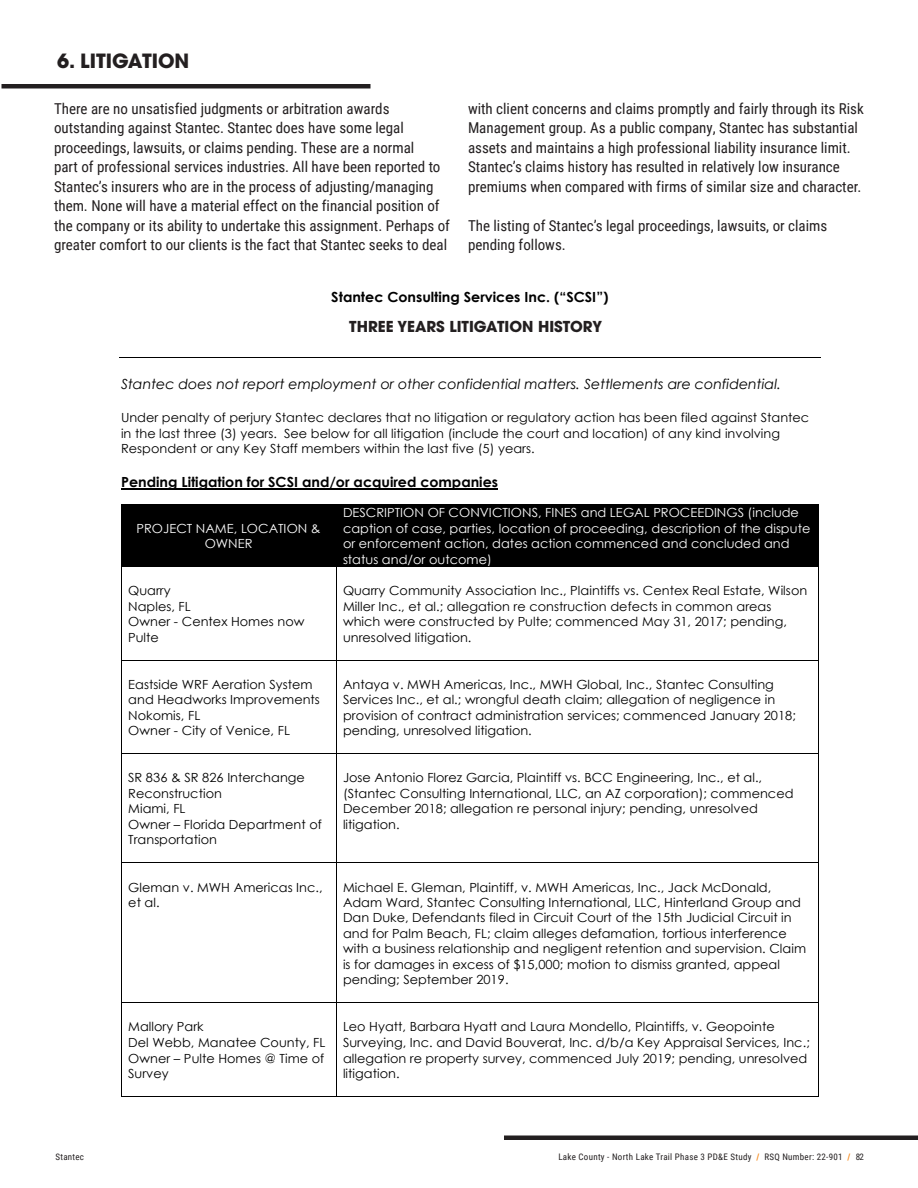
<style>
.page{position:relative;width:918px;height:1188px;background:#fff}
.page>*{position:absolute;margin:0;border:0;box-sizing:border-box;transform-origin:0 0}
.Body_Copy{font:700 19.5px "ITC Avant Garde Pro";color:#231f20}
.H2_-_Black{font:15px/19.5px "Roboto Condensed";color:#231f20}
.body{font:15px/19.5px "Roboto Condensed";color:#231f20}
.Body_Copy-2{font:700 15px "ITC Avant Garde Pro";color:#231f20}
.t1{font:700 13.95px "Century Gothic";color:#000}
.t2{font:italic 13.95px "Century Gothic";color:#000}
.t3{font:12.6px/15.5px "Century Gothic";color:#000}
.t4{font:12.6px/15.5px "Century Gothic";letter-spacing:.005em;color:#fff;text-align:center}
.t5{font:9px "Roboto Condensed";letter-spacing:.03em;color:#231f20}
.s1{font-weight:700;color:#f68b1f}
</style>
<div class="page">
<hr style="left:504px;top:1136px;width:414px;height:4px;background:#231f20">
<hr style="left:119px;top:357px;width:702px;height:1px;background:#000">
<hr style="left:121px;top:488px;width:377px;height:1px;background:#000">
<div style="left:122px;top:504px;width:214px;height:62px;background:#000"></div>
<div style="left:337px;top:504px;width:481px;height:62px;background:#000"></div>
<hr style="left:121px;top:504px;width:1px;height:62px;background:#000">
<hr style="left:336px;top:504px;width:1px;height:62px;background:#000">
<hr style="left:818px;top:504px;width:1px;height:62px;background:#000">
<hr style="left:122px;top:566px;width:214px;height:1px;background:#000">
<hr style="left:337px;top:566px;width:481px;height:1px;background:#000">
<hr style="left:121px;top:567px;width:1px;height:93px;background:#000">
<hr style="left:336px;top:567px;width:1px;height:93px;background:#000">
<hr style="left:818px;top:567px;width:1px;height:93px;background:#000">
<hr style="left:122px;top:660px;width:214px;height:1px;background:#000">
<hr style="left:337px;top:660px;width:481px;height:1px;background:#000">
<hr style="left:121px;top:661px;width:1px;height:93px;background:#000">
<hr style="left:336px;top:661px;width:1px;height:93px;background:#000">
<hr style="left:818px;top:661px;width:1px;height:93px;background:#000">
<hr style="left:122px;top:754px;width:214px;height:1px;background:#000">
<hr style="left:337px;top:754px;width:481px;height:1px;background:#000">
<hr style="left:121px;top:754px;width:1px;height:109px;background:#000">
<hr style="left:336px;top:754px;width:1px;height:109px;background:#000">
<hr style="left:818px;top:754px;width:1px;height:109px;background:#000">
<hr style="left:122px;top:863px;width:214px;height:1px;background:#000">
<hr style="left:337px;top:863px;width:481px;height:1px;background:#000">
<hr style="left:121px;top:863px;width:1px;height:140px;background:#000">
<hr style="left:336px;top:863px;width:1px;height:140px;background:#000">
<hr style="left:818px;top:863px;width:1px;height:140px;background:#000">
<hr style="left:122px;top:1003px;width:214px;height:1px;background:#000">
<hr style="left:337px;top:1003px;width:481px;height:1px;background:#000">
<hr style="left:121px;top:1003px;width:1px;height:93px;background:#000">
<hr style="left:122px;top:1096px;width:214px;height:1px;background:#000">
<hr style="left:336px;top:1003px;width:1px;height:93px;background:#000">
<hr style="left:337px;top:1096px;width:481px;height:1px;background:#000">
<hr style="left:818px;top:1003px;width:1px;height:93px;background:#000">
<hr style="left:2px;top:84px;width:368px;height:4px;background:#231f20">
<p class="Body_Copy" style="left:57px;top:48px;width:134px">6. LITIGATION</p>
<p class="H2_-_Black" style="left:54px;top:98px;width:397px">There are no unsatisfied judgments or arbitration awards outstanding against Stantec. Stantec does have some legal proceedings, lawsuits, or claims pending. These are a normal<br>part of professional services industries. All have been reported to Stantec’s insurers who are in the process of adjusting/managing them. None will have a material effect on the financial position of the company or its ability to undertake this assignment. Perhaps of greater comfort to our clients is the fact that Stantec seeks to deal</p>
<p class="H2_-_Black" style="left:468px;top:98px;width:397px">with client concerns and claims promptly and fairly through its Risk Management group. As a public company, Stantec has substantial assets and maintains a high professional liability insurance limit.<br>Stantec’s claims history has resulted in relatively low insurance premiums when compared with firms of similar size and character.</p>
<p class="body" style="left:468px;top:215px;width:361px">The listing of Stantec’s legal proceedings, lawsuits, or claims pending follows.</p>
<p class="t1" style="left:331px;top:286px;width:279px">Stantec Consulting Services Inc. (“SCSI”)</p>
<p class="t1" style="left:367px;top:321px;width:208px">FIVE YEAR LITIGATION HISTORY</p>
<p class="Body_Copy-2" style="left:349px;top:316px;width:254px">THREE YEARS LITIGATION HISTORY</p>
<p class="t2" style="left:121px;top:374px;width:662px">Stantec does not report employment or other confidential matters. Settlements are confidential.</p>
<p class="t3" style="left:121px;top:409px;width:690px">Under penalty of perjury Stantec declares that no litigation or regulatory action has been filed against Stantec in the last three (3) years. See below for all litigation (include the court and location) of any kind involving<br>Respondent or any Key Staff members within the last five (5) years.</p>
<p class="t1" style="left:121px;top:471px;width:378px">Pending Litigation for SCSI and/or acquired companies</p>
<p class="t4" style="left:137px;top:520px;width:186px">PROJECT NAME, LOCATION &amp;<br>OWNER</p>
<p class="t4" style="left:343px;top:505px;width:469px;text-align:left">DESCRIPTION OF CONVICTIONS, FINES and LEGAL PROCEEDINGS (include caption of case, parties, location of proceeding, description of the dispute or enforcement action, dates action commenced and concluded and status and/or outcome)</p>
<p class="t3" style="left:128px;top:583px;width:178px">Quarry<br>Naples, FL<br>Owner - Centex Homes now<br>Pulte</p>
<p class="t3" style="left:343px;top:583px;width:466px">Quarry Community Association Inc., Plaintiffs vs. Centex Real Estate, Wilson Miller Inc., et al.; allegation re construction defects in common areas which were constructed by Pulte; commenced May 31, 2017; pending, unresolved litigation.</p>
<p class="t3" style="left:128px;top:676px;width:193px">Eastside WRF Aeration System and Headworks Improvements<br>Nokomis, FL<br>Owner - City of Venice, FL</p>
<p class="t3" style="left:343px;top:676px;width:455px">Antaya v. MWH Americas, Inc., MWH Global, Inc., Stantec Consulting Services Inc., et al.; wrongful death claim; allegation of negligence in provision of contract administration services; commenced January 2018; pending, unresolved litigation.</p>
<p class="t3" style="left:128px;top:770px;width:195px">SR 836 &amp; SR 826 Interchange<br>Reconstruction<br>Miami, FL<br>Owner – Florida Department of<br>Transportation</p>
<p class="t3" style="left:343px;top:770px;width:452px">Jose Antonio Florez Garcia, Plaintiff vs. BCC Engineering, Inc., et al., (Stantec Consulting International, LLC, an AZ corporation); commenced December 2018; allegation re personal injury; pending, unresolved litigation.</p>
<p class="t3" style="left:128px;top:879px;width:196px">Gleman v. MWH Americas Inc., et al.</p>
<p class="t3" style="left:343px;top:879px;width:465px">Michael E. Gleman, Plaintiff, v. MWH Americas, Inc., Jack McDonald, Adam Ward, Stantec Consulting International, LLC, Hinterland Group and Dan Duke, Defendants filed in Circuit Court of the 15th Judicial Circuit in and for Palm Beach, FL; claim alleges defamation, tortious interference with a business relationship and negligent retention and supervision. Claim is for damages in excess of $15,000; motion to dismiss granted, appeal pending; September 2019.</p>
<p class="t3" style="left:128px;top:1019px;width:199px">Mallory Park<br>Del Webb, Manatee County, FL<br>Owner – Pulte Homes @ Time of<br>Survey</p>
<p class="t3" style="left:343px;top:1019px;width:468px">Leo Hyatt, Barbara Hyatt and Laura Mondello, Plaintiffs, v. Geopointe Surveying, Inc. and David Bouverat, Inc. d/b/a Key Appraisal Services, Inc.; allegation re property survey, commenced July 2019; pending, unresolved litigation.</p>
<p class="t5" style="left:56px;top:1151px;width:30px">Stantec</p>
<p class="t5" style="left:558px;top:1150px;width:307px">Lake County - North Lake Trail Phase 3 PD&amp;E Study <span class="s1">/</span> RSQ Number: 22-901 <span class="s1">/</span> 82</p>
</div>
